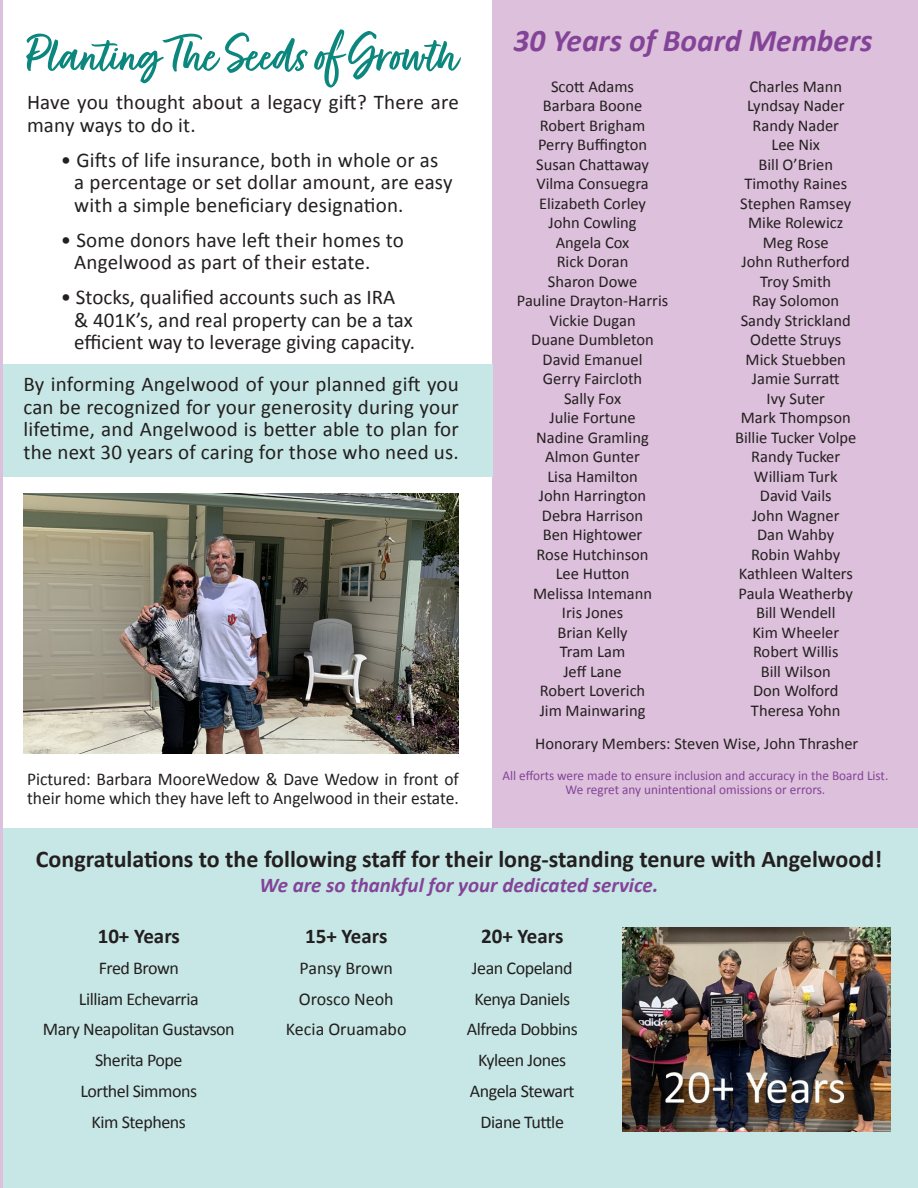
<style>
.page{position:relative;width:918px;height:1188px;background:#fff}
.page>*{position:absolute;margin:0;border:0;box-sizing:border-box;transform-origin:0 0}
.t1{font:58.5px "Fave Script Bold Pro";color:#0b877e}
.t2{font:italic 700 31.5px "Calibri";color:#834498}
.t3{font:700 24px "Calibri";color:#231f20}
.t4{font:21px/22.6px "Calibri";letter-spacing:.01em;color:#231f20}
.t5{font:italic 700 21px "Calibri";color:#834498}
.t6{font:700 21px "Calibri";color:#231f20}
.t7{font:18px "Calibri";letter-spacing:-.025em;color:#231f20}
.t8{font:18px/19.4px "Calibri";color:#231f20}
.t9{font:16.5px "Calibri";color:#231f20}
.t10{font:13.5px/13.5px "Calibri";color:#834498;text-align:center}
</style>
<div class="page">
<div style="left:492px;top:0;width:426px;height:828px;background:#ddc0db"></div>
<div style="left:0;top:828px;width:918px;height:360px;background:#c6e7e5"></div>
<div style="left:0;top:364px;width:492px;height:112px;background:#c6e7e5"></div>
<hr style="left:0;top:0;width:2px;height:1188px;background:#ddc0db">
<img style="left:23px;top:493px;width:436px;height:261px">
<img style="left:622px;top:927px;width:269px;height:205px">
<p class="t1" style="left:27px;top:23px;width:433px">Planting The Seeds of Growth</p>
<p class="t4" style="left:27px;top:91px;width:433px">Have you thought about a legacy gift? There are many ways to do it.</p>
<p class="t4" style="left:74px;top:148px;width:380px;text-indent:-14px">• Gifts of life insurance, both in whole or as a percentage or set dollar amount, are easy with a simple beneficiary designation.</p>
<p class="t4" style="left:74px;top:228px;width:331px;text-indent:-14px">• Some donors have left their homes to<br>Angelwood as part of their estate.</p>
<p class="t4" style="left:74px;top:285px;width:342px;text-indent:-14px">• Stocks, qualified accounts such as IRA<br>&amp; 401K’s, and real property can be a tax efficient way to leverage giving capacity.</p>
<p class="t4" style="left:23px;top:372px;width:437px;text-align:justify">By informing Angelwood of your planned gift you can be recognized for your generosity during your lifetime, and Angelwood is better able to plan for the next 30 years of caring for those who need us.</p>
<p class="t8" style="left:27px;top:769px;width:433px">Pictured: Barbara MooreWedow &amp; Dave Wedow in front of their home which they have left to Angelwood in their estate.</p>
<p class="t2" style="left:514px;top:18px;width:361px">30 Years of Board Members</p>
<p class="t9" style="left:551px;top:75px;width:85px">Scott Adams</p>
<p class="t9" style="left:543px;top:94px;width:101px">Barbara Boone</p>
<p class="t9" style="left:540px;top:114px;width:107px">Robert Brigham</p>
<p class="t9" style="left:538px;top:133px;width:111px">Perry Buffington</p>
<p class="t9" style="left:536px;top:153px;width:114px">Susan Chattaway</p>
<p class="t9" style="left:536px;top:172px;width:114px">Vilma Consuegra</p>
<p class="t9" style="left:539px;top:192px;width:109px">Elizabeth Corley</p>
<p class="t9" style="left:548px;top:211px;width:90px">John Cowling</p>
<p class="t9" style="left:556px;top:231px;width:75px">Angela Cox</p>
<p class="t9" style="left:557px;top:250px;width:73px">Rick Doran</p>
<p class="t9" style="left:548px;top:270px;width:91px">Sharon Dowe</p>
<p class="t9" style="left:517px;top:289px;width:153px">Pauline Drayton-Harris</p>
<p class="t9" style="left:549px;top:309px;width:88px">Vickie Dugan</p>
<p class="t9" style="left:531px;top:328px;width:124px">Duane Dumbleton</p>
<p class="t9" style="left:543px;top:348px;width:101px">David Emanuel</p>
<p class="t9" style="left:543px;top:367px;width:101px">Gerry Faircloth</p>
<p class="t9" style="left:564px;top:387px;width:59px">Sally Fox</p>
<p class="t9" style="left:549px;top:406px;width:88px">Julie Fortune</p>
<p class="t9" style="left:536px;top:426px;width:114px">Nadine Gramling</p>
<p class="t9" style="left:545px;top:445px;width:96px">Almon Gunter</p>
<p class="t9" style="left:547px;top:465px;width:92px">Lisa Hamilton</p>
<p class="t9" style="left:539px;top:484px;width:109px">John Harrington</p>
<p class="t9" style="left:542px;top:504px;width:103px">Debra Harrison</p>
<p class="t9" style="left:543px;top:523px;width:101px">Ben Hightower</p>
<p class="t9" style="left:537px;top:543px;width:113px">Rose Hutchinson</p>
<p class="t9" style="left:556px;top:562px;width:75px">Lee Hutton</p>
<p class="t9" style="left:533px;top:582px;width:121px">Melissa Intemann</p>
<p class="t9" style="left:562px;top:601px;width:63px">Iris Jones</p>
<p class="t9" style="left:557px;top:621px;width:72px">Brian Kelly</p>
<p class="t9" style="left:560px;top:640px;width:67px">Tram Lam</p>
<p class="t9" style="left:563px;top:660px;width:60px">Jeff Lane</p>
<p class="t9" style="left:540px;top:679px;width:107px">Robert Loverich</p>
<p class="t9" style="left:540px;top:699px;width:107px">Jim Mainwaring</p>
<p class="t9" style="left:749px;top:75px;width:94px">Charles Mann</p>
<p class="t9" style="left:747px;top:94px;width:99px">Lyndsay Nader</p>
<p class="t9" style="left:752px;top:114px;width:88px">Randy Nader</p>
<p class="t9" style="left:771px;top:133px;width:50px">Lee Nix</p>
<p class="t9" style="left:758px;top:153px;width:76px">Bill O’Brien</p>
<p class="t9" style="left:744px;top:172px;width:104px">Timothy Raines</p>
<p class="t9" style="left:740px;top:192px;width:113px">Stephen Ramsey</p>
<p class="t9" style="left:748px;top:211px;width:97px">Mike Rolewicz</p>
<p class="t9" style="left:763px;top:231px;width:67px">Meg Rose</p>
<p class="t9" style="left:742px;top:250px;width:110px">John Rutherford</p>
<p class="t9" style="left:760px;top:270px;width:73px">Troy Smith</p>
<p class="t9" style="left:752px;top:289px;width:89px">Ray Solomon</p>
<p class="t9" style="left:741px;top:309px;width:112px">Sandy Strickland</p>
<p class="t9" style="left:750px;top:328px;width:93px">Odette Struys</p>
<p class="t9" style="left:746px;top:348px;width:102px">Mick Stuebben</p>
<p class="t9" style="left:752px;top:367px;width:89px">Jamie Surratt</p>
<p class="t9" style="left:767px;top:387px;width:60px">Ivy Suter</p>
<p class="t9" style="left:741px;top:406px;width:111px">Mark Thompson</p>
<p class="t9" style="left:735px;top:426px;width:123px">Billie Tucker Volpe</p>
<p class="t9" style="left:751px;top:445px;width:91px">Randy Tucker</p>
<p class="t9" style="left:754px;top:465px;width:85px">William Turk</p>
<p class="t9" style="left:760px;top:484px;width:73px">David Vails</p>
<p class="t9" style="left:752px;top:504px;width:89px">John Wagner</p>
<p class="t9" style="left:757px;top:523px;width:79px">Dan Wahby</p>
<p class="t9" style="left:751px;top:543px;width:90px">Robin Wahby</p>
<p class="t9" style="left:739px;top:562px;width:116px">Kathleen Walters</p>
<p class="t9" style="left:739px;top:582px;width:116px">Paula Weatherby</p>
<p class="t9" style="left:756px;top:601px;width:81px">Bill Wendell</p>
<p class="t9" style="left:752px;top:621px;width:88px">Kim Wheeler</p>
<p class="t9" style="left:753px;top:640px;width:87px">Robert Willis</p>
<p class="t9" style="left:761px;top:660px;width:72px">Bill Wilson</p>
<p class="t9" style="left:753px;top:679px;width:87px">Don Wolford</p>
<p class="t9" style="left:751px;top:699px;width:91px">Theresa Yohn</p>
<p class="t9" style="left:535px;top:732px;width:325px">Honorary Members: Steven Wise, John Thrasher</p>
<p class="t10" style="left:502px;top:769px;width:387px">All efforts were made to ensure inclusion and accuracy in the Board List.<br>We regret any unintentional omissions or errors.</p>
<p class="t3" style="left:36px;top:842px;width:848px">Congratulations to the following staff for their long-standing tenure with Angelwood!</p>
<p class="t5" style="left:259px;top:870px;width:401px">We are so thankful for your dedicated service.</p>
<p class="t6" style="left:98px;top:921px;width:84px">10+ Years</p>
<p class="t7" style="left:99px;top:955px;width:82px">Fred Brown</p>
<p class="t7" style="left:79px;top:986px;width:121px">Lilliam Echevarria</p>
<p class="t7" style="left:43px;top:1017px;width:193px">Mary Neapolitan Gustavson</p>
<p class="t7" style="left:95px;top:1048px;width:89px">Sherita Pope</p>
<p class="t7" style="left:80px;top:1078px;width:118px">Lorthel Simmons</p>
<p class="t7" style="left:92px;top:1109px;width:96px">Kim Stephens</p>
<p class="t6" style="left:305px;top:921px;width:84px">15+ Years</p>
<p class="t8" style="left:300px;top:958px;width:95px">Pansy Brown</p>
<p class="t8" style="left:299px;top:989px;width:96px">Orosco Neoh</p>
<p class="t8" style="left:286px;top:1019px;width:122px">Kecia Oruamabo</p>
<p class="t6" style="left:481px;top:921px;width:84px">20+ Years</p>
<p class="t7" style="left:472px;top:955px;width:102px">Jean Copeland</p>
<p class="t7" style="left:474px;top:986px;width:97px">Kenya Daniels</p>
<p class="t7" style="left:467px;top:1017px;width:112px">Alfreda Dobbins</p>
<p class="t7" style="left:478px;top:1048px;width:90px">Kyleen Jones</p>
<p class="t7" style="left:470px;top:1078px;width:106px">Angela Stewart</p>
<p class="t7" style="left:481px;top:1109px;width:85px">Diane Tuttle</p>
</div>
